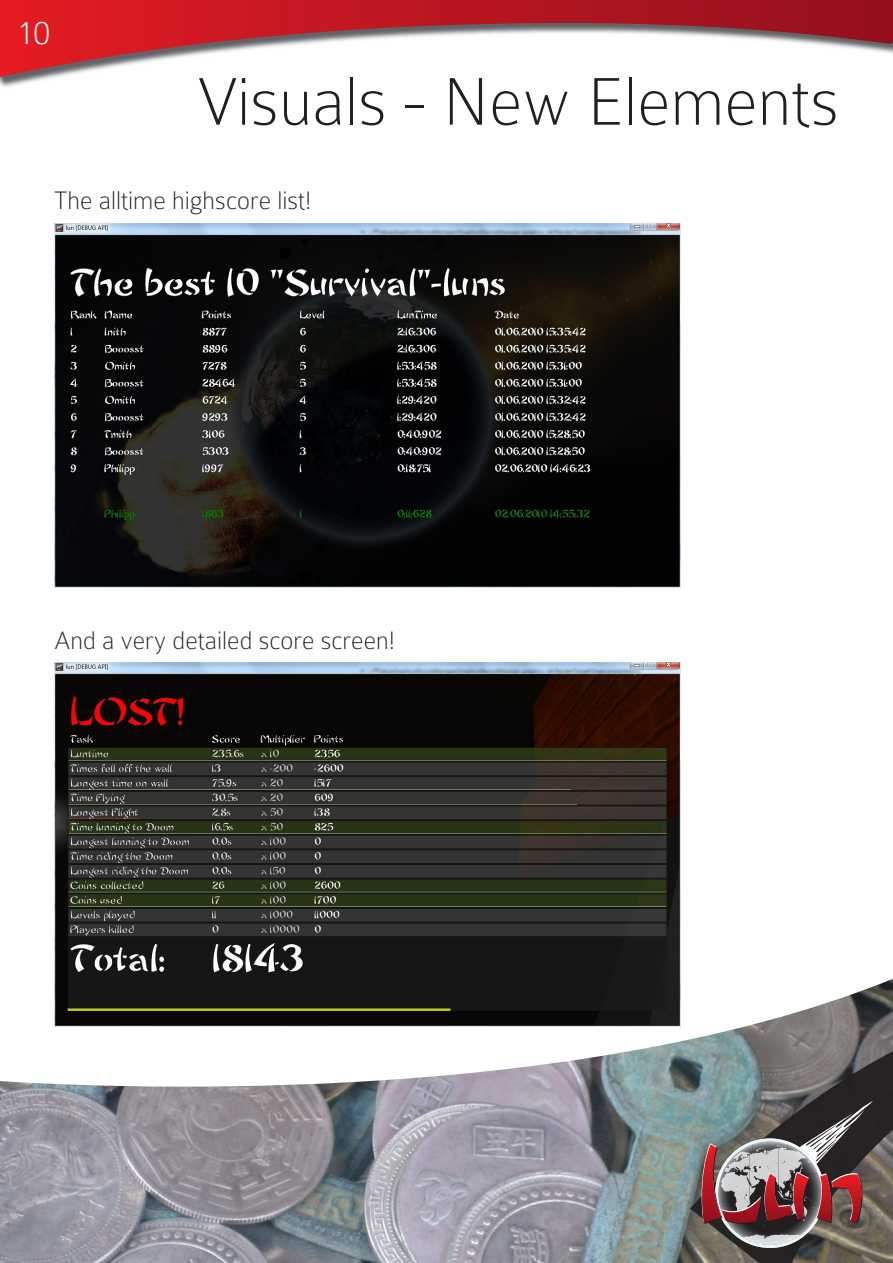
<style>
.page{position:relative;width:893px;height:1263px;background:#fff}
.page>*{position:absolute;margin:0;border:0;box-sizing:border-box;transform-origin:0 0}
.t1{font:100 72px "Colaborate";color:#231f20}
.t2{font:100 36px "Colaborate";color:#fff}
.t3{font:100 27px "Colaborate";color:#231f20}
</style>
<div class="page">
<img style="left:0;top:979px;width:893px;height:284px">
<img style="left:54px;top:223px;width:626px;height:365px">
<img style="left:54px;top:662px;width:626px;height:364px">
<svg style="left:0;top:0;width:893px;height:77px"></svg>
<svg style="left:690px;top:1004px;width:203px;height:259px;background:#777977"></svg>
<svg style="left:702px;top:1101px;width:171px;height:147px;background:#776262"></svg>
<h2 class="t2" style="left:17px;top:14px;width:35px">10</h2>
<h1 class="t1" style="left:197px;top:65px;width:644px">Visuals - New Elements</h1>
<p class="t3" style="left:54px;top:187px;width:259px">The alltime highscore list!</p>
<p class="t3" style="left:54px;top:626px;width:343px">And a very detailed score screen!</p>
</div>
